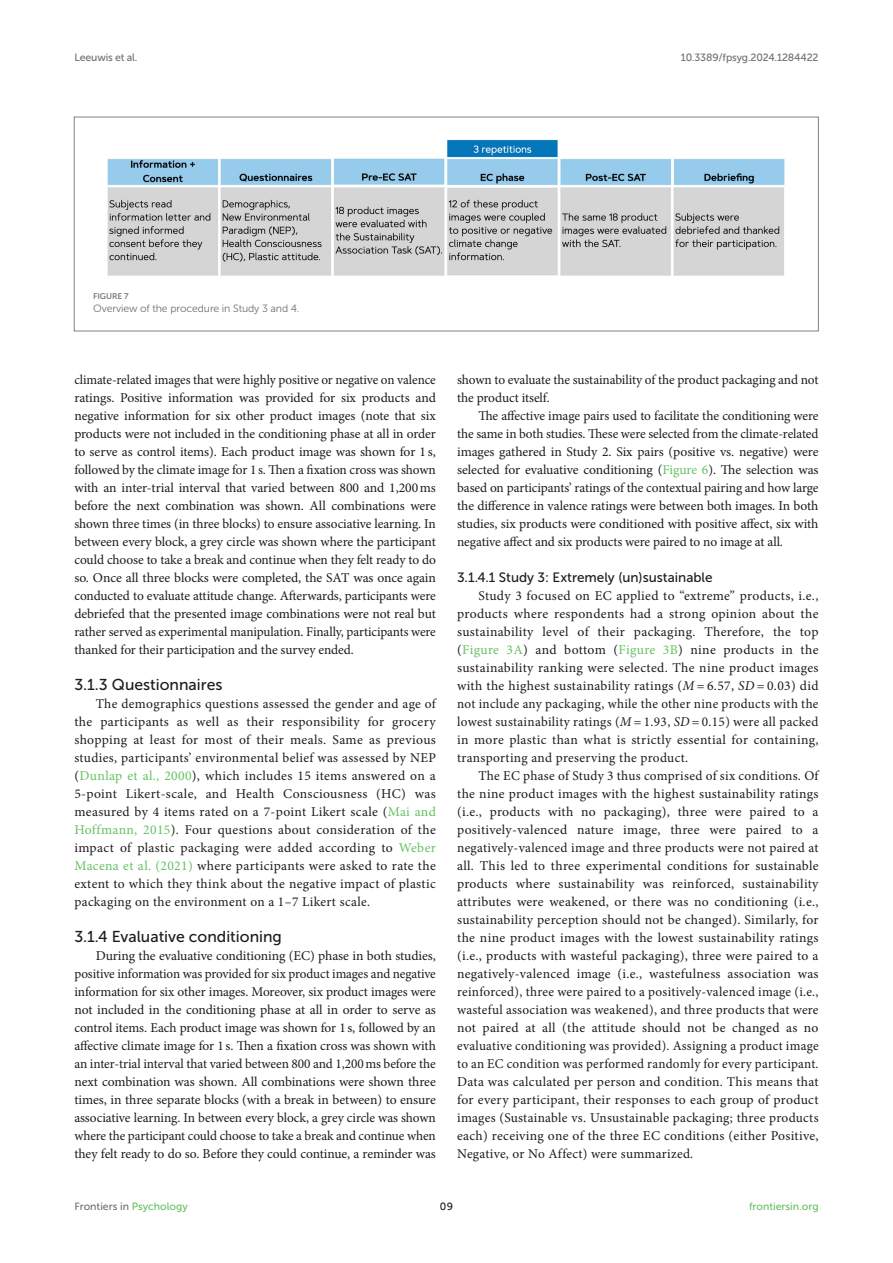
<style>
.page{position:relative;width:893px;height:1263px;background:#fff}
.page>*{position:absolute;margin:0;border:0;box-sizing:border-box;transform-origin:0 0}
.HEAD_3{font:15.75px "Museo Sans 500";color:#1b1c1b}
.TEXT_FLUSH{font:13.5px/18px "Minion Pro";color:#1b1c1b;text-align:justify}
.TEXT{font:13.5px/18px "Minion Pro";color:#1b1c1b;text-align:justify}
.HEAD_4{font:13.5px "Museo Sans 500";color:#1b1c1b}
.t1{font:10.5px "Museo Sans 500";letter-spacing:-.015em;color:#706f70}
.FIG_LEG{font:10.5px "Museo Sans 300";letter-spacing:-.01em;color:#706f70}
.t2{font:10.5px "Museo Sans 500";color:#65c161}
.t3{font:10.5px "Museo Sans 500";color:#1b1c1b}
.FIG_HD{font:8.25px "Museo Sans 700";letter-spacing:-.01em;color:#7e7f7f}
.s1{color:#65c161}
.s2{font-style:italic}
</style>
<div class="page">
<img style="left:107px;top:139px;width:678px;height:137px">
<div style="left:74px;top:117px;width:745px;height:214px;border:1px solid #808285"></div>
<p class="t1" style="left:74px;top:51px;width:65px">Leeuwis et al.</p>
<p class="t1" style="left:681px;top:51px;width:139px">10.3389/fpsyg.2024.1284422</p>
<p class="FIG_HD" style="left:93px;top:291px;width:37px">FIGURE 7</p>
<p class="FIG_LEG" style="left:93px;top:303px;width:208px">Overview of the procedure in Study 3 and 4.</p>
<p class="TEXT_FLUSH" style="left:74px;top:371px;width:363px">climate-related images that were highly positive or negative on valence ratings. Positive information was provided for six products and negative information for six other product images (note that six products were not included in the conditioning phase at all in order to serve as control items). Each product image was shown for 1s, followed by the climate image for 1s. Then a fixation cross was shown with an inter-trial interval that varied between 800 and 1,200ms before the next combination was shown. All combinations were shown three times (in three blocks) to ensure associative learning. In between every block, a grey circle was shown where the participant could choose to take a break and continue when they felt ready to do so. Once all three blocks were completed, the SAT was once again conducted to evaluate attitude change. Afterwards, participants were debriefed that the presented image combinations were not real but rather served as experimental manipulation. Finally, participants were thanked for their participation and the survey ended.</p>
<p class="HEAD_3" style="left:74px;top:676px;width:150px">3.1.3 Questionnaires</p>
<p class="TEXT_FLUSH" style="left:74px;top:695px;width:363px;text-indent:21px">The demographics questions assessed the gender and age of the participants as well as their responsibility for grocery shopping at least for most of their meals. Same as previous studies, participants’ environmental belief was assessed by NEP (<span class="s1">Dunlap et al., 2000</span>), which includes 15 items answered on a 5-point Likert-scale, and Health Consciousness (HC) was measured by 4 items rated on a 7-point Likert scale (<span class="s1">Mai and Hoffmann, 2015</span>). Four questions about consideration of the impact of plastic packaging were added according to <span class="s1">Weber Macena et al. (2021)</span> where participants were asked to rate the extent to which they think about the negative impact of plastic packaging on the environment on a 1–7 Likert scale.</p>
<p class="HEAD_3" style="left:74px;top:928px;width:209px">3.1.4 Evaluative conditioning</p>
<p class="TEXT_FLUSH" style="left:74px;top:947px;width:363px;text-indent:21px">During the evaluative conditioning (EC) phase in both studies, positive information was provided for six product images and negative information for six other images. Moreover, six product images were not included in the conditioning phase at all in order to serve as control items. Each product image was shown for 1s, followed by an affective climate image for 1s. Then a fixation cross was shown with an inter-trial interval that varied between 800 and 1,200ms before the next combination was shown. All combinations were shown three times, in three separate blocks (with a break in between) to ensure associative learning. In between every block, a grey circle was shown where the participant could choose to take a break and continue when they felt ready to do so. Before they could continue, a reminder was</p>
<p class="TEXT_FLUSH" style="left:457px;top:371px;width:363px">shown to evaluate the sustainability of the product packaging and not the product itself.</p>
<p class="TEXT" style="left:457px;top:407px;width:363px;text-indent:21px">The affective image pairs used to facilitate the conditioning were the same in both studies. These were selected from the climate-related images gathered in Study 2. Six pairs (positive vs. negative) were selected for evaluative conditioning (<span class="s1">Figure 6</span>). The selection was based on participants’ ratings of the contextual pairing and how large the difference in valence ratings were between both images. In both studies, six products were conditioned with positive affect, six with negative affect and six products were paired to no image at all.</p>
<p class="HEAD_4" style="left:457px;top:570px;width:257px">3.1.4.1 Study 3: Extremely (un)sustainable</p>
<p class="TEXT_FLUSH" style="left:457px;top:587px;width:363px;text-indent:21px">Study 3 focused on EC applied to “extreme” products, i.e., products where respondents had a strong opinion about the sustainability level of their packaging. Therefore, the top (<span class="s1">Figure 3A</span>) and bottom (<span class="s1">Figure 3B</span>) nine products in the sustainability ranking were selected. The nine product images with the highest sustainability ratings (<span class="s2">M</span> = 6.57, <span class="s2">SD</span> = 0.03) did not include any packaging, while the other nine products with the lowest sustainability ratings (<span class="s2">M</span> = 1.93, <span class="s2">SD</span> = 0.15) were all packed in more plastic than what is strictly essential for containing, transporting and preserving the product.</p>
<p class="TEXT" style="left:457px;top:767px;width:363px;text-indent:21px">The EC phase of Study 3 thus comprised of six conditions. Of the nine product images with the highest sustainability ratings (i.e., products with no packaging), three were paired to a positively-valenced nature image, three were paired to a negatively-valenced image and three products were not paired at all. This led to three experimental conditions for sustainable products where sustainability was reinforced, sustainability attributes were weakened, or there was no conditioning (i.e., sustainability perception should not be changed). Similarly, for the nine product images with the lowest sustainability ratings (i.e., products with wasteful packaging), three were paired to a negatively-valenced image (i.e., wastefulness association was reinforced), three were paired to a positively-valenced image (i.e., wasteful association was weakened), and three products that were not paired at all (the attitude should not be changed as no evaluative conditioning was provided). Assigning a product image to an EC condition was performed randomly for every participant.<br>Data was calculated per person and condition. This means that for every participant, their responses to each group of product images (Sustainable vs. Unsustainable packaging; three products each) receiving one of the three EC conditions (either Positive, Negative, or No Affect) were summarized.</p>
<p class="t1" style="left:74px;top:1200px;width:115px">Frontiers in <span class="s1">Psychology</span></p>
<p class="t3" style="left:440px;top:1200px;width:15px">09</p>
<p class="t2" style="left:749px;top:1200px;width:71px">frontiersin.org</p>
</div>
